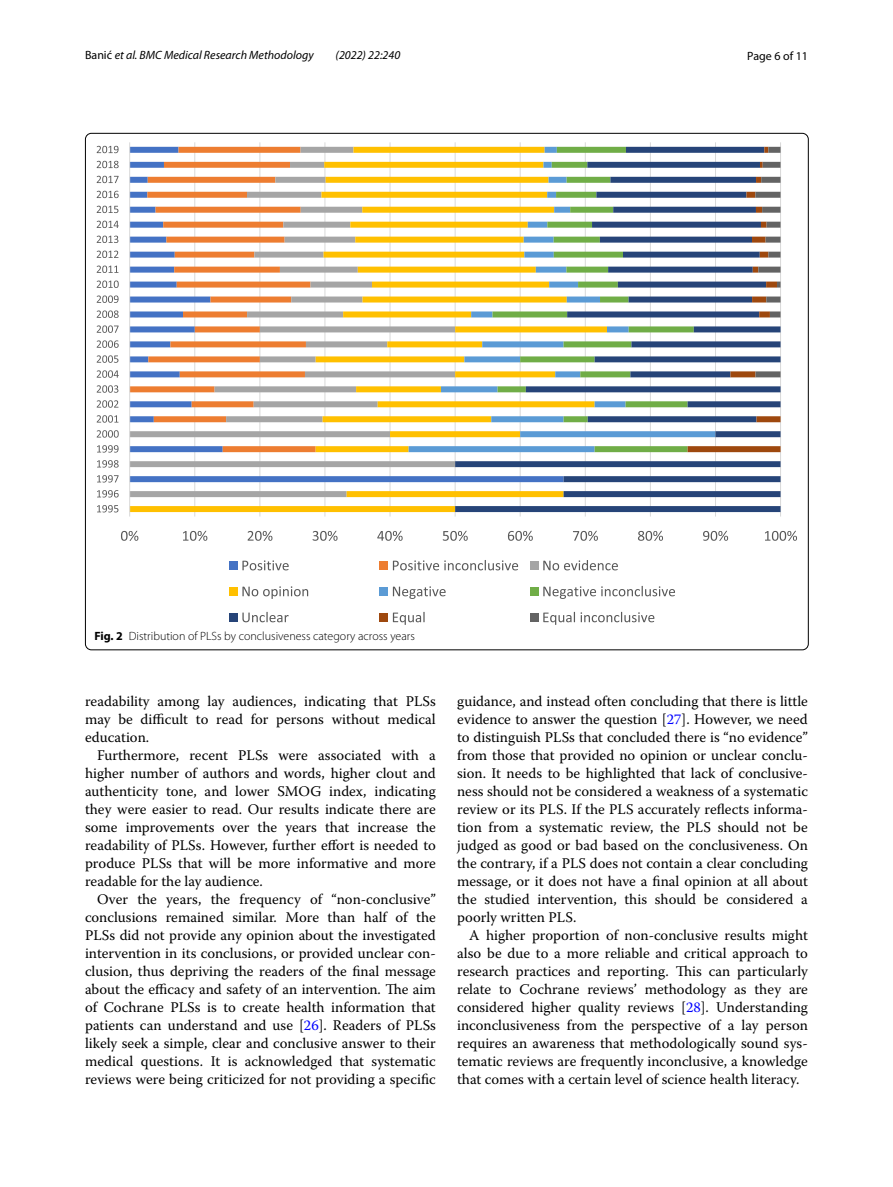
<style>
.page{position:relative;width:893px;height:1187px;background:#fff}
.page>*{position:absolute;margin:0;border:0;box-sizing:border-box;transform-origin:0 0}
.t1{font:14.7px/18px "Warnock Pro";color:#000;text-align:justify}
.t2{font:300 12px "Myriad Pro";color:#000}
.t3{font:italic 12px "Myriad Pro";color:#000}
.t4{font:12px "Myriad Pro";color:#000}
.s1{font-style:normal}
.s2{font-weight:700}
.s3{color:#00f}
</style>
<div class="page">
<hr style="left:194px;top:142px;width:1px;height:374px;background:#d9d9d9">
<hr style="left:259px;top:142px;width:1px;height:374px;background:#d9d9d9">
<hr style="left:324px;top:142px;width:1px;height:374px;background:#d9d9d9">
<hr style="left:390px;top:142px;width:1px;height:374px;background:#d9d9d9">
<hr style="left:455px;top:142px;width:1px;height:374px;background:#d9d9d9">
<hr style="left:520px;top:142px;width:1px;height:374px;background:#d9d9d9">
<hr style="left:585px;top:142px;width:1px;height:374px;background:#d9d9d9">
<hr style="left:650px;top:142px;width:1px;height:374px;background:#d9d9d9">
<hr style="left:715px;top:142px;width:1px;height:374px;background:#d9d9d9">
<hr style="left:780px;top:142px;width:1px;height:374px;background:#d9d9d9">
<svg style="left:130px;top:147px;width:325px;height:365px"></svg>
<svg style="left:409px;top:147px;width:46px;height:305px"></svg>
<svg style="left:455px;top:147px;width:325px;height:365px"></svg>
<svg style="left:688px;top:147px;width:92px;height:305px"></svg>
<hr style="left:129px;top:142px;width:1px;height:374px;background:#d9d9d9">
<svg style="left:121px;top:530px;width:17px;height:11px"></svg>
<svg style="left:183px;top:530px;width:24px;height:11px"></svg>
<svg style="left:248px;top:530px;width:24px;height:11px"></svg>
<svg style="left:313px;top:530px;width:25px;height:11px"></svg>
<svg style="left:377px;top:530px;width:26px;height:11px"></svg>
<svg style="left:443px;top:530px;width:25px;height:11px"></svg>
<svg style="left:508px;top:530px;width:25px;height:11px"></svg>
<svg style="left:573px;top:530px;width:25px;height:11px"></svg>
<svg style="left:638px;top:530px;width:25px;height:11px"></svg>
<svg style="left:703px;top:530px;width:25px;height:11px"></svg>
<svg style="left:765px;top:530px;width:32px;height:11px"></svg>
<svg style="left:97px;top:505px;width:21px;height:7px"></svg>
<svg style="left:97px;top:490px;width:22px;height:7px"></svg>
<svg style="left:97px;top:475px;width:22px;height:7px"></svg>
<svg style="left:97px;top:460px;width:22px;height:7px"></svg>
<svg style="left:97px;top:445px;width:22px;height:7px"></svg>
<svg style="left:97px;top:430px;width:22px;height:7px"></svg>
<svg style="left:97px;top:415px;width:22px;height:7px"></svg>
<svg style="left:97px;top:400px;width:21px;height:7px"></svg>
<svg style="left:97px;top:385px;width:21px;height:8px"></svg>
<svg style="left:97px;top:370px;width:22px;height:8px"></svg>
<svg style="left:97px;top:355px;width:21px;height:8px"></svg>
<svg style="left:97px;top:340px;width:22px;height:8px"></svg>
<svg style="left:97px;top:325px;width:22px;height:8px"></svg>
<svg style="left:97px;top:310px;width:22px;height:8px"></svg>
<svg style="left:97px;top:295px;width:22px;height:8px"></svg>
<svg style="left:97px;top:280px;width:22px;height:8px"></svg>
<svg style="left:97px;top:265px;width:22px;height:8px"></svg>
<svg style="left:97px;top:250px;width:21px;height:8px"></svg>
<svg style="left:97px;top:235px;width:21px;height:8px"></svg>
<svg style="left:97px;top:221px;width:22px;height:7px"></svg>
<svg style="left:97px;top:206px;width:21px;height:7px"></svg>
<svg style="left:97px;top:191px;width:22px;height:7px"></svg>
<svg style="left:97px;top:176px;width:22px;height:7px"></svg>
<svg style="left:97px;top:161px;width:22px;height:7px"></svg>
<svg style="left:97px;top:146px;width:22px;height:7px"></svg>
<div style="left:229px;top:561px;width:8px;height:9px;background:#4472c4"></div>
<svg style="left:242px;top:560px;width:47px;height:10px"></svg>
<div style="left:380px;top:561px;width:8px;height:9px;background:#ed7d31"></div>
<svg style="left:393px;top:560px;width:125px;height:10px"></svg>
<div style="left:530px;top:561px;width:8px;height:9px;background:#a5a5a5"></div>
<svg style="left:543px;top:560px;width:75px;height:10px"></svg>
<div style="left:229px;top:587px;width:8px;height:9px;background:#ffc000"></div>
<svg style="left:242px;top:586px;width:66px;height:13px"></svg>
<div style="left:380px;top:587px;width:8px;height:9px;background:#5b9bd5"></div>
<svg style="left:393px;top:586px;width:53px;height:13px"></svg>
<div style="left:530px;top:587px;width:8px;height:9px;background:#70ad47"></div>
<svg style="left:543px;top:586px;width:132px;height:13px"></svg>
<div style="left:229px;top:613px;width:8px;height:9px;background:#264478"></div>
<svg style="left:242px;top:612px;width:47px;height:10px"></svg>
<div style="left:380px;top:613px;width:8px;height:9px;background:#9e480e"></div>
<svg style="left:393px;top:612px;width:32px;height:13px"></svg>
<div style="left:530px;top:613px;width:8px;height:9px;background:#636363"></div>
<svg style="left:543px;top:612px;width:111px;height:13px"></svg>
<p class="t3" style="left:85px;top:48px;width:230px"><span class="s1">Banić</span> et al. BMC Medical Research Methodology</p>
<p class="t3" style="left:336px;top:48px;width:66px">(2022) 22:240</p>
<p class="t4" style="left:747px;top:48px;width:62px">Page 6 of 11</p>
<p class="t2" style="left:94px;top:629px;width:322px"><span class="s2">Fig. 2</span> Distribution of PLSs by conclusiveness category across years</p>
<p class="t1" style="left:85px;top:691px;width:352px">readability among lay audiences, indicating that PLSs may be difficult to read for persons without medical education.</p>
<p class="t1" style="left:85px;top:745px;width:352px;text-indent:12px">Furthermore, recent PLSs were associated with a higher number of authors and words, higher clout and authenticity tone, and lower SMOG index, indicating they were easier to read. Our results indicate there are some improvements over the years that increase the readability of PLSs. However, further effort is needed to produce PLSs that will be more informative and more readable for the lay audience.</p>
<p class="t1" style="left:85px;top:889px;width:352px;text-indent:12px">Over the years, the frequency of “non-conclusive” conclusions remained similar. More than half of the PLSs did not provide any opinion about the investigated intervention in its conclusions, or provided unclear con&shy;clusion, thus depriving the readers of the final message about the efficacy and safety of an intervention. The aim of Cochrane PLSs is to create health information that patients can understand and use [<span class="s3">26</span>]. Readers of PLSs likely seek a simple, clear and conclusive answer to their medical questions. It is acknowledged that systematic reviews were being criticized for not providing a specific</p>
<p class="t1" style="left:457px;top:691px;width:352px">guidance, and instead often concluding that there is little evidence to answer the question [<span class="s3">27</span>]. However, we need to distinguish PLSs that concluded there is “no evidence” from those that provided no opinion or unclear conclu&shy;sion. It needs to be highlighted that lack of conclusive&shy;ness should not be considered a weakness of a systematic review or its PLS. If the PLS accurately reflects informa&shy;tion from a systematic review, the PLS should not be judged as good or bad based on the conclusiveness. On the contrary, if a PLS does not contain a clear concluding message, or it does not have a final opinion at all about the studied intervention, this should be considered a poorly written PLS.</p>
<p class="t1" style="left:457px;top:925px;width:352px;text-indent:12px">A higher proportion of non-conclusive results might also be due to a more reliable and critical approach to research practices and reporting. This can particularly relate to Cochrane reviews’ methodology as they are considered higher quality reviews [<span class="s3">28</span>]. Understanding inconclusiveness from the perspective of a lay person requires an awareness that methodologically sound sys&shy;tematic reviews are frequently inconclusive, a knowledge that comes with a certain level of science health literacy.</p>
</div>
